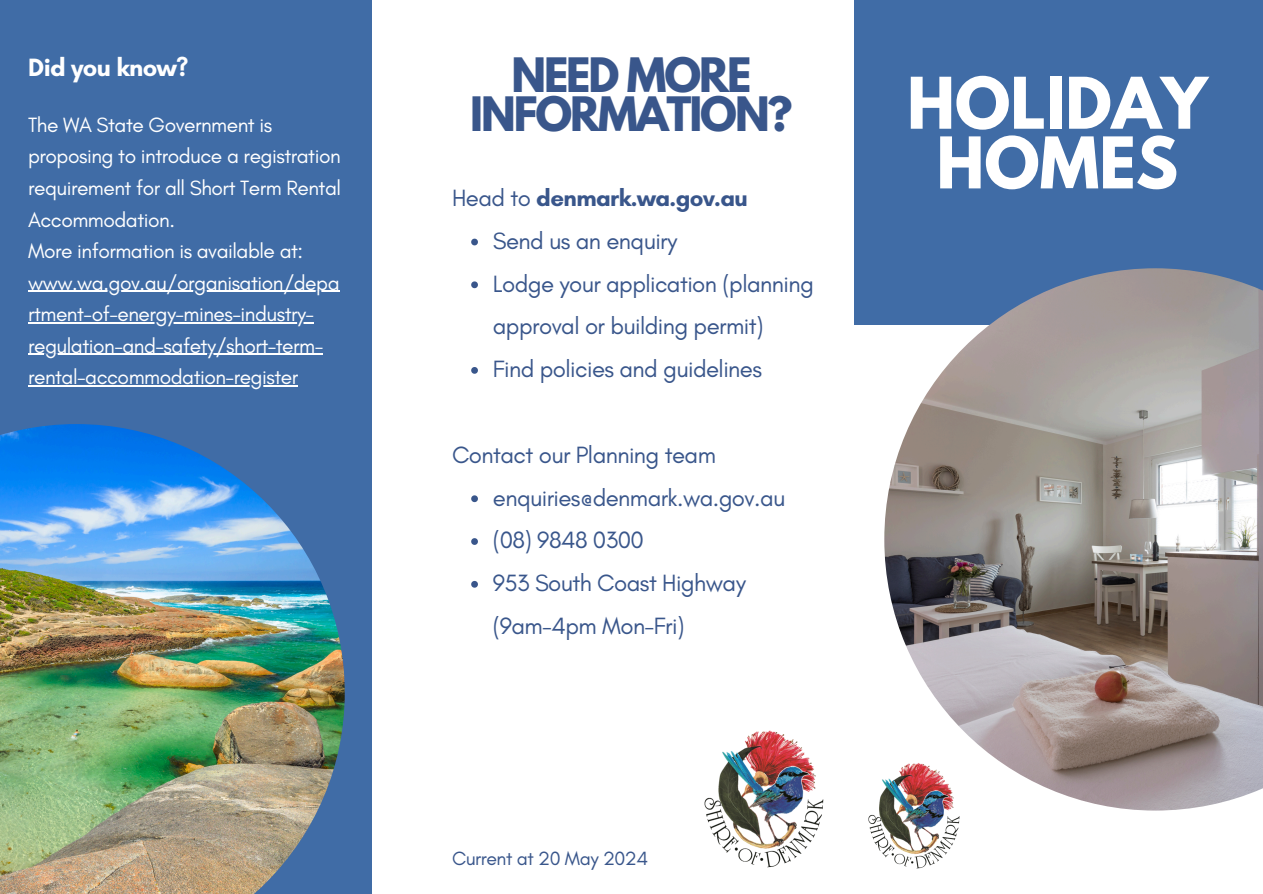
<style>
.page{position:relative;width:1263px;height:894px;background:#fff}
.page>*{position:absolute;margin:0;border:0;box-sizing:border-box;transform-origin:0 0}
.t1{font:700 63px "League Spartan";color:#fff}
.t2{font:700 42px/39.3px "League Spartan";letter-spacing:-.05em;color:#39568b;text-align:center}
.t3{font:700 25.5px "Glacial Indifference";letter-spacing:-.025em;color:#fff}
.t4{font:24px/42.8px "Glacial Indifference";letter-spacing:-.025em;color:#39568b}
.t5{font:700 24px "Glacial Indifference";letter-spacing:-.025em;color:#39568b}
.t6{font:21px/31.5px "Glacial Indifference";letter-spacing:-.025em;color:#fff}
.t7{font:19.5px "Glacial Indifference";letter-spacing:-.025em;color:#39568b}
.s1{font-weight:400}
</style>
<div class="page">
<div style="left:0;top:0;width:372px;height:893px;background:#406ca6"></div>
<img style="left:704px;top:730px;width:119px;height:137px">
<div style="left:854px;top:0;width:409px;height:325px;background:#406ca6"></div>
<img style="left:868px;top:779px;width:91px;height:89px">
<img style="left:884px;top:268px;width:379px;height:542px">
<img style="left:0;top:424px;width:345px;height:469px">
<hr style="left:28px;top:290px;width:311px;height:2px;background:#fff">
<hr style="left:28px;top:322px;width:286px;height:1px;background:#fff">
<hr style="left:28px;top:353px;width:295px;height:2px;background:#fff">
<hr style="left:28px;top:385px;width:270px;height:1px;background:#fff">
<svg style="left:471px;top:238px;width:7px;height:7px"></svg>
<svg style="left:471px;top:281px;width:7px;height:7px"></svg>
<svg style="left:471px;top:367px;width:7px;height:6px"></svg>
<svg style="left:471px;top:495px;width:7px;height:7px"></svg>
<svg style="left:471px;top:538px;width:7px;height:6px"></svg>
<svg style="left:471px;top:581px;width:7px;height:6px"></svg>
<p class="t3" style="left:28px;top:51px;width:162px">Did you know?</p>
<h5 class="t6" style="left:28px;top:109px;width:314px">The WA State Government is proposing to introduce a registration requirement for all Short Term Rental<br>Accommodation.<br>More information is available at:</h5>
<p class="t6" style="left:28px;top:266px;width:313px">www.wa.gov.au/organisation/depa</p>
<p class="t6" style="left:28px;top:298px;width:287px">rtment-of-energy-mines-industry-</p>
<p class="t6" style="left:28px;top:329px;width:297px">regulation-and-safety/short-term-</p>
<h5 class="t6" style="left:28px;top:361px;width:272px">rental-accommodation-register</h5>
<h2 class="t2" style="left:470px;top:61px;width:324px">NEED MORE<br>INFORMATION?</h2>
<p class="t5" style="left:452px;top:183px;width:297px"><span class="s1">Head to</span> denmark.wa.gov.au</p>
<p class="t4" style="left:493px;top:219px;width:186px">Send us an enquiry</p>
<h6 class="t4" style="left:493px;top:262px;width:322px">Lodge your application (planning approval or building permit)</h6>
<p class="t4" style="left:493px;top:347px;width:271px">Find policies and guidelines</p>
<p class="t4" style="left:452px;top:433px;width:265px">Contact our Planning team</p>
<p class="t4" style="left:493px;top:475px;width:294px">enquiries@denmark.wa.gov.au</p>
<h3 class="t4" style="left:493px;top:518px;width:255px">(08) 9848 0300<br>953 South Coast Highway (9am-4pm Mon-Fri)</h3>
<p class="t7" style="left:452px;top:845px;width:198px">Current at 20 May 2024</p>
<p class="t1" style="left:907px;top:72px;width:302px">HOLIDAY</p>
<p class="t1" style="left:936px;top:132px;width:243px">HOMES</p>
</div>
